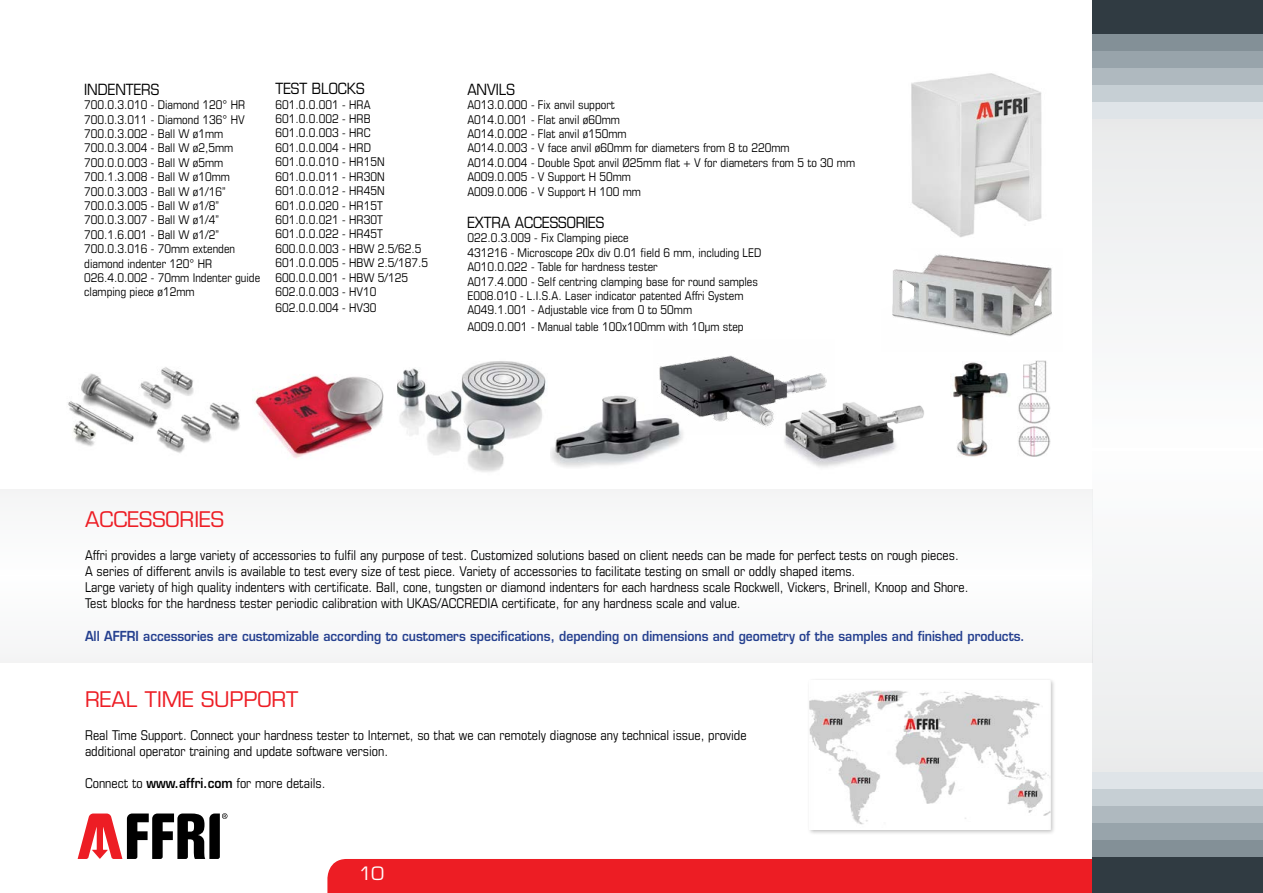
<style>
.page{position:relative;width:1263px;height:893px;background:#fff}
.page>*{position:absolute;margin:0;border:0;box-sizing:border-box;transform-origin:0 0}
.t1{font:21px "Eurostile";color:#ed1d24}
.t2{font:18px "Eurostile";color:#fff}
.t3{font:15px "Eurostile";color:#000;scale:.9 1}
.t4{font:condensed 13.5px/16.2px "Eurostile";color:#000}
.t5{font:600 13.5px "Eurostile";color:#25408f;scale:.9 1}
.t6{font:condensed 12px/14.4px "Eurostile";color:#000}
.s1{font-weight:600;font-stretch:normal}
</style>
<div class="page">
<svg style="left:78px;top:813px;width:149px;height:46px"></svg>
<div style="left:327px;top:859px;width:766px;height:34px;background:#ed1d24"></div>
<div style="left:1093px;top:110px;width:170px;height:671px;background:#f3f4f5"></div>
<div style="left:1093px;top:93px;width:170px;height:26px;background:#dfe4e8"></div>
<div style="left:1093px;top:772px;width:170px;height:26px;background:#dfe4e8"></div>
<div style="left:1093px;top:789px;width:170px;height:26px;background:#c6cfd4"></div>
<div style="left:1093px;top:806px;width:170px;height:26px;background:#afb9bf"></div>
<div style="left:1093px;top:823px;width:170px;height:26px;background:#98a4ab"></div>
<div style="left:1093px;top:840px;width:170px;height:26px;background:#839097"></div>
<div style="left:1093px;top:857px;width:170px;height:36px;background:#303b42"></div>
<div style="left:1093px;top:76px;width:170px;height:26px;background:#c6cfd4"></div>
<div style="left:1093px;top:59px;width:170px;height:26px;background:#afb9bf"></div>
<div style="left:1093px;top:42px;width:170px;height:26px;background:#98a4ab"></div>
<div style="left:1093px;top:25px;width:170px;height:26px;background:#839097"></div>
<div style="left:1093px;top:0;width:170px;height:34px;background:#303b42"></div>
<img style="left:911px;top:73px;width:131px;height:164px">
<img style="left:68px;top:367px;width:172px;height:86px">
<img style="left:397px;top:361px;width:150px;height:111px">
<img style="left:254px;top:374px;width:130px;height:84px">
<img style="left:784px;top:402px;width:140px;height:65px">
<div style="left:0;top:489px;width:1093px;height:173px;background:#f9f9fa"></div>
<div style="left:807px;top:678px;width:249px;height:156px;background:#000;opacity:.25"></div>
<img style="left:810px;top:680px;width:240px;height:149px">
<img style="left:550px;top:395px;width:133px;height:72px">
<img style="left:892px;top:254px;width:160px;height:82px">
<img style="left:653px;top:355px;width:181px;height:80px">
<img style="left:950px;top:362px;width:58px;height:95px">
<img style="left:1018px;top:360px;width:33px;height:97px">
<p class="t3" style="left:84px;top:80px;width:85px">INDENTERS</p>
<p class="t6" style="left:84px;top:97px;width:178px">700.0.3.010 - Diamond 120° HR<br>700.0.3.011 - Diamond 136° HV<br>700.0.3.002 - Ball W ø1mm<br>700.0.3.004 - Ball W ø2,5mm<br>700.0.0.003 - Ball W ø5mm<br>700.1.3.008 - Ball W ø10mm<br>700.0.3.003 - Ball W ø1/16”<br>700.0.3.005 - Ball W ø1/8”<br>700.0.3.007 - Ball W ø1/4”<br>700.1.6.001 - Ball W ø1/2”<br>700.0.3.016 - 70mm extenden diamond indenter 120° HR<br>026.4.0.002 - 70mm Indenter guide clamping piece ø12mm</p>
<p class="t3" style="left:276px;top:80px;width:100px">TEST BLOCKS</p>
<p class="t6" style="left:276px;top:97px;width:154px">601.0.0.001 - HRA<br>601.0.0.002 - HRB<br>601.0.0.003 - HRC<br>601.0.0.004 - HRD<br>601.0.0.010 - HR15N<br>601.0.0.011 - HR30N<br>601.0.0.012 - HR45N<br>601.0.0.020 - HR15T<br>601.0.0.021 - HR30T<br>601.0.0.022 - HR45T<br>600.0.0.003 - HBW 2.5/62.5<br>601.0.0.005 - HBW 2.5/187.5<br>600.0.0.001 - HBW 5/125<br>602.0.0.003 - HV10</p>
<p class="t6" style="left:276px;top:300px;width:102px">602.0.0.004 - HV30</p>
<p class="t3" style="left:467px;top:80px;width:54px">ANVILS</p>
<p class="t6" style="left:467px;top:97px;width:389px">A013.0.000 - Fix anvil support<br>A014.0.001 - Flat anvil ø60mm<br>A014.0.002 - Flat anvil ø150mm<br>A014.0.003 - V face anvil ø60mm for diameters from 8 to 220mm<br>A014.0.004 - Double Spot anvil Ø25mm flat + V for diameters from 5 to 30 mm A009.0.005 - V Support H 50mm<br>A009.0.006 - V Support H 100 mm</p>
<p class="t3" style="left:467px;top:213px;width:154px">EXTRA ACCESSORIES</p>
<p class="t6" style="left:467px;top:231px;width:296px">022.0.3.009 - Fix Clamping piece<br>431216 - Microscope 20x div 0.01 field 6 mm, including LED A010.0.022 - Table for hardness tester<br>A017.4.000 - Self centring clamping base for round samples E008.010 - L.I.S.A. Laser indicator patented Affri System A049.1.001 - Adjustable vice from 0 to 50mm</p>
<p class="t6" style="left:467px;top:319px;width:278px">A009.0.001 - Manual table 100x100mm with 10μm step</p>
<h1 class="t1" style="left:85px;top:507px;width:141px">ACCESSORIES</h1>
<p class="t4" style="left:85px;top:547px;width:885px">Affri provides a large variety of accessories to fulfil any purpose of test. Customized solutions based on client needs can be made for perfect tests on rough pieces.<br>A series of different anvils is available to test every size of test piece. Variety of accessories to facilitate testing on small or oddly shaped items.<br>Large variety of high quality indenters with certificate. Ball, cone, tungsten or diamond indenters for each hardness scale Rockwell, Vickers, Brinell, Knoop and Shore.<br>Test blocks for the hardness tester periodic calibration with UKAS/ACCREDIA certificate, for any hardness scale and value.</p>
<p class="t5" style="left:85px;top:627px;width:1046px">All AFFRI accessories are customizable according to customers specifications, depending on dimensions and geometry of the samples and finished products.</p>
<h1 class="t1" style="left:85px;top:687px;width:215px">REAL TIME SUPPORT</h1>
<p class="t4" style="left:85px;top:726px;width:663px">Real Time Support. Connect your hardness tester to Internet, so that we can remotely diagnose any technical issue, provide additional operator training and update software version.</p>
<p class="t4" style="left:85px;top:775px;width:242px">Connect to <span class="s1">www.affri.com</span> for more details.</p>
<h2 class="t2" style="left:359px;top:862px;width:26px">10</h2>
</div>
